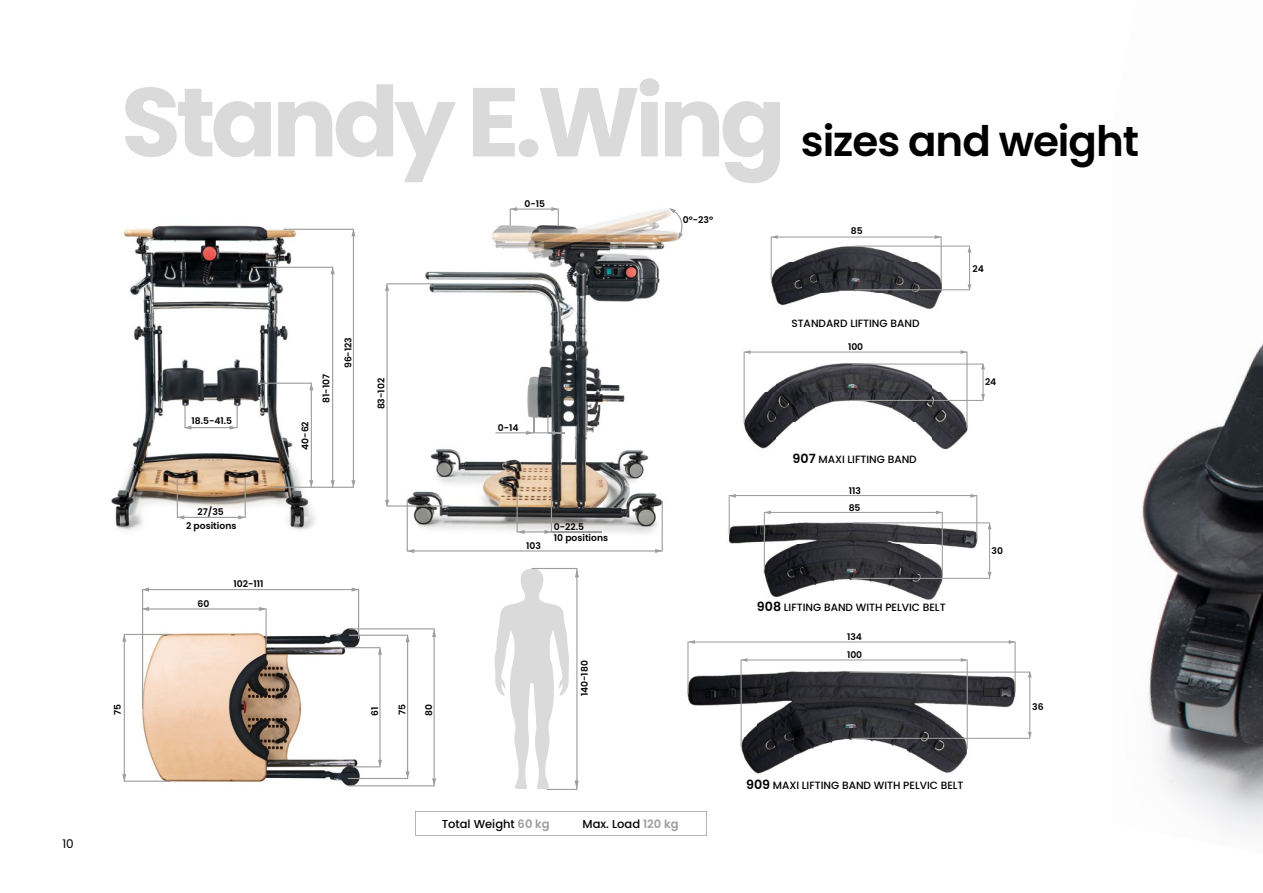
<style>
.page{position:relative;width:1263px;height:893px;background:#fff}
.page>*{position:absolute;margin:0;border:0;box-sizing:border-box;transform-origin:0 0}
.t1{font:700 97.5px "Poppins";letter-spacing:-.05em;color:#dadada}
.t2{font:600 42px "Poppins";letter-spacing:-.025em;color:#000}
.t3{font:12px "Poppins";color:#000}
.t4{font:500 11.55px "Poppins";color:#000}
.t5{font:500 10.5px "Poppins";color:#000}
.t6{font:600 9.15px/13.5px "Poppins";color:#000}
.s1{font-weight:600;font-size:12.6px}
.s2{font-weight:600;color:#9d9d9c}
</style>
<div class="page">
<img style="left:1142px;top:344px;width:121px;height:487px">
<img style="left:111px;top:225px;width:207px;height:306px">
<img style="left:425px;top:208px;width:253px;height:75px">
<svg style="left:494px;top:568px;width:85px;height:222px"></svg>
<img style="left:743px;top:363px;width:225px;height:87px">
<img style="left:770px;top:236px;width:172px;height:73px">
<img style="left:728px;top:515px;width:215px;height:85px">
<img style="left:741px;top:749px;width:226px;height:25px">
<svg style="left:510px;top:207px;width:49px;height:18px"></svg>
<svg style="left:669px;top:208px;width:14px;height:32px"></svg>
<svg style="left:177px;top:478px;width:69px;height:41px"></svg>
<svg style="left:184px;top:403px;width:54px;height:27px"></svg>
<svg style="left:253px;top:229px;width:102px;height:259px"></svg>
<svg style="left:122px;top:587px;width:314px;height:199px"></svg>
<svg style="left:744px;top:350px;width:241px;height:78px"></svg>
<svg style="left:771px;top:235px;width:200px;height:56px"></svg>
<svg style="left:729px;top:494px;width:262px;height:85px"></svg>
<svg style="left:687px;top:640px;width:345px;height:109px"></svg>
<svg style="left:385px;top:283px;width:278px;height:270px"></svg>
<svg style="left:415px;top:811px;width:292px;height:25px"></svg>
<h3 class="t3" style="left:62px;top:837px;width:13px">10</h3>
<h1 class="t1" style="left:121px;top:66px;width:666px">Standy E.Wing</h1>
<p class="t6" style="left:524px;top:197px;width:22px">0-15</p>
<p class="t6" style="left:683px;top:214px;width:32px">0°-23°</p>
<h2 class="t2" style="left:801px;top:117px;width:340px">sizes and weight</h2>
<p class="t6" style="left:851px;top:224px;width:13px">85</p>
<p class="t6" style="left:972px;top:262px;width:13px">24</p>
<p class="t6" style="left:191px;top:414px;width:42px">18.5-41.5</p>
<p class="t6" style="left:186px;top:505px;width:52px;text-align:center">27/35<br>2 positions</p>
<p class="t6" style="left:233px;top:578px;width:31px">102-111</p>
<p class="t6" style="left:299px;top:450px;width:30px;rotate:-90deg">40-62</p>
<p class="t6" style="left:319px;top:403px;width:30px;rotate:-90deg">81-107</p>
<p class="t6" style="left:341px;top:368px;width:33px;rotate:-90deg">96-123</p>
<p class="t6" style="left:375px;top:409px;width:33px;rotate:-90deg">83-102</p>
<p class="t6" style="left:498px;top:421px;width:22px">0-14</p>
<p class="t6" style="left:526px;top:539px;width:16px">103</p>
<p class="t6" style="left:554px;top:521px;width:56px;line-height:11.1px">0-22.5<br>10 positions</p>
<p class="t5" style="left:791px;top:317px;width:130px">STANDARD LIFTING BAND</p>
<p class="t6" style="left:848px;top:340px;width:17px">100</p>
<p class="t5" style="left:792px;top:453px;width:126px"><span class="s1">907</span> MAXI LIFTING BAND</p>
<p class="t6" style="left:849px;top:482px;width:14px;line-height:16.8px">113<br>85</p>
<p class="t6" style="left:985px;top:375px;width:13px">24</p>
<p class="t6" style="left:991px;top:544px;width:13px">30</p>
<p class="t6" style="left:198px;top:597px;width:13px">60</p>
<p class="t6" style="left:111px;top:715px;width:12px;rotate:-90deg">75</p>
<p class="t6" style="left:368px;top:716px;width:11px;rotate:-90deg">61</p>
<p class="t6" style="left:396px;top:715px;width:12px;rotate:-90deg">75</p>
<p class="t6" style="left:422px;top:716px;width:13px;rotate:-90deg">80</p>
<p class="t6" style="left:578px;top:696px;width:37px;rotate:-90deg">140-180</p>
<p class="t4" style="left:442px;top:817px;width:109px">Total Weight <span class="s2">60 kg</span></p>
<p class="t4" style="left:583px;top:817px;width:98px">Max. Load <span class="s2">120 kg</span></p>
<p class="t5" style="left:757px;top:601px;width:190px"><span class="s1">908</span> LIFTING BAND WITH PELVIC BELT</p>
<p class="t6" style="left:847px;top:628px;width:17px;line-height:17.9px">134<br>100</p>
<p class="t5" style="left:746px;top:779px;width:219px"><span class="s1">909</span> MAXI LIFTING BAND WITH PELVIC BELT</p>
<p class="t6" style="left:1032px;top:700px;width:13px">36</p>
</div>
